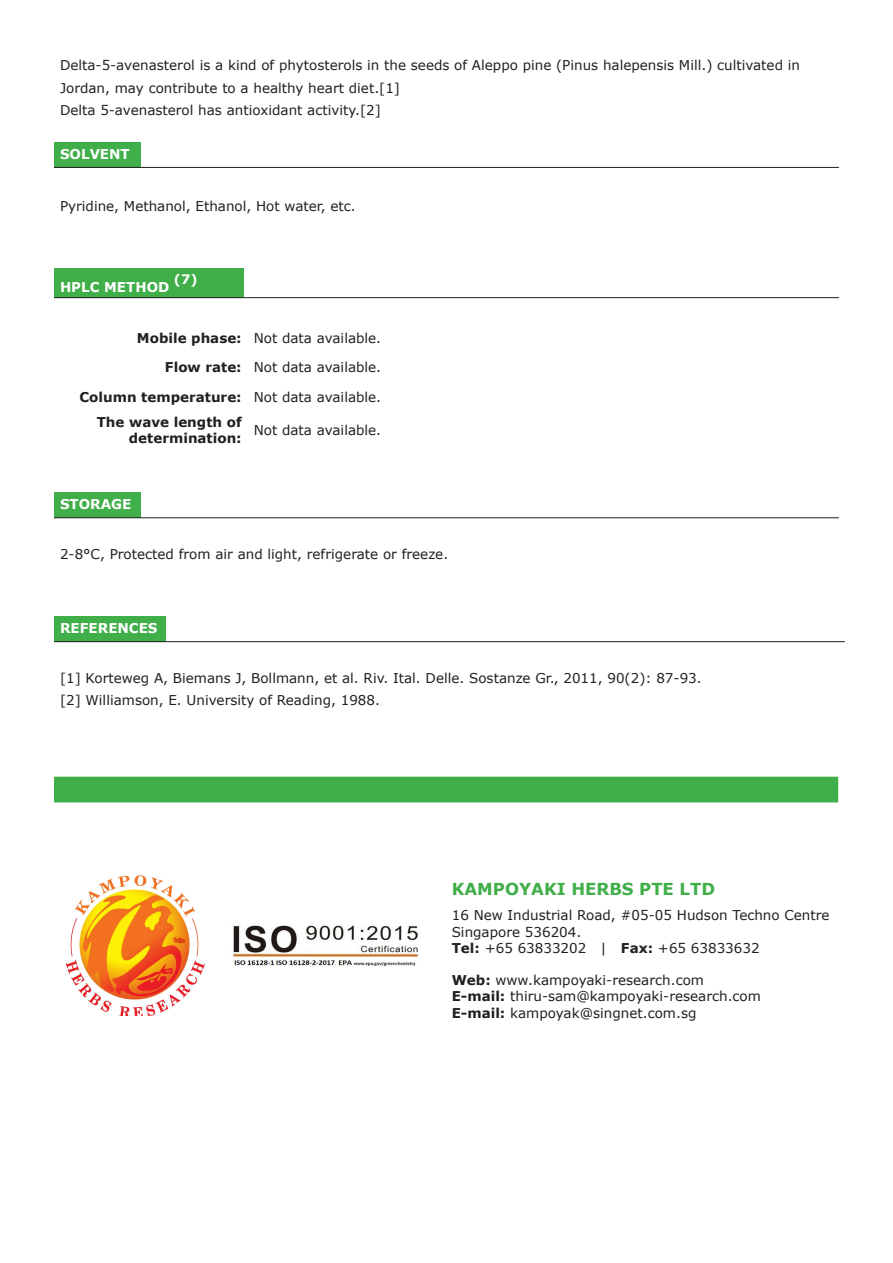
<style>
.page{position:relative;width:893px;height:1263px;background:#fff}
.page>*{position:absolute;margin:0;border:0;box-sizing:border-box;transform-origin:0 0}
.t1{font:700 16.5px "Verdana";color:#40ae49}
.t2{font:13.5px/22.2px "Verdana";color:#231f20}
.t3{font:700 13.5px/16.2px "Verdana";color:#231f20;text-align:right}
.t4{font:700 13.5px "Verdana";color:#fff}
.t5{font:700 13.05px "Verdana";color:#fff}
.s1{font-weight:700}
</style>
<div class="page">
<div style="left:54px;top:142px;width:86px;height:25px;background:#40ae49"></div>
<hr style="left:54px;top:167px;width:86px;height:1px;background:#231f20">
<hr style="left:140px;top:167px;width:699px;height:1px;background:#231f20">
<div style="left:54px;top:268px;width:189px;height:30px;background:#40ae49"></div>
<hr style="left:54px;top:297px;width:189px;height:1px;background:#231f20">
<hr style="left:248px;top:297px;width:591px;height:1px;background:#231f20">
<div style="left:54px;top:493px;width:86px;height:25px;background:#40ae49"></div>
<hr style="left:54px;top:517px;width:86px;height:1px;background:#231f20">
<hr style="left:140px;top:517px;width:699px;height:1px;background:#231f20">
<div style="left:54px;top:616px;width:112px;height:26px;background:#40ae49"></div>
<hr style="left:54px;top:641px;width:112px;height:1px;background:#231f20">
<hr style="left:166px;top:641px;width:679px;height:1px;background:#231f20">
<div style="left:54px;top:777px;width:784px;height:25px;background:#40ae49"></div>
<img style="left:65px;top:875px;width:140px;height:140px">
<img style="left:232px;top:925px;width:187px;height:41px">
<p class="t2" style="left:60px;top:55px;width:741px">Delta-5-avenasterol is a kind of phytosterols in the seeds of Aleppo pine (Pinus halepensis Mill.) cultivated in<br>Jordan, may contribute to a healthy heart diet.[1]</p>
<p class="t2" style="left:60px;top:99px;width:322px">Delta 5-avenasterol has antioxidant activity.[2]</p>
<p class="t4" style="left:60px;top:145px;width:71px">SOLVENT</p>
<p class="t2" style="left:60px;top:195px;width:297px">Pyridine, Methanol, Ethanol, Hot water, etc.</p>
<p class="t4" style="left:60px;top:278px;width:111px">HPLC METHOD</p>
<p class="t5" style="left:174px;top:271px;width:25px">(7)</p>
<p class="t3" style="left:137px;top:330px;width:106px">Mobile phase:</p>
<p class="t2" style="left:254px;top:327px;width:129px">Not data available.</p>
<p class="t3" style="left:165px;top:360px;width:78px">Flow rate:</p>
<p class="t2" style="left:254px;top:357px;width:129px">Not data available.</p>
<p class="t3" style="left:80px;top:389px;width:164px">Column temperature:</p>
<p class="t2" style="left:254px;top:386px;width:129px">Not data available.</p>
<p class="t3" style="left:97px;top:414px;width:146px">The wave length of determination:</p>
<p class="t2" style="left:254px;top:420px;width:129px">Not data available.</p>
<p class="t4" style="left:60px;top:495px;width:73px">STORAGE</p>
<p class="t2" style="left:60px;top:543px;width:390px">2-8°C, Protected from air and light, refrigerate or freeze.</p>
<p class="t4" style="left:60px;top:619px;width:99px">REFERENCES</p>
<p class="t2" style="left:60px;top:667px;width:643px">[1] Korteweg A, Biemans J, Bollmann, et al. Riv. Ital. Delle. Sostanze Gr., 2011, 90(2): 87-93.</p>
<p class="t2" style="left:60px;top:689px;width:322px">[2] Williamson, E. University of Reading, 1988.</p>
<p class="t1" style="left:452px;top:878px;width:265px">KAMPOYAKI HERBS PTE LTD</p>
<p class="t2" style="left:452px;top:904px;width:379px">16 New Industrial Road, #05-05 Hudson Techno Centre</p>
<p class="t2" style="left:452px;top:921px;width:131px">Singapore 536204.</p>
<p class="t2" style="left:452px;top:937px;width:309px"><span class="s1">Tel:</span> +65 63833202 | <span class="s1">Fax:</span> +65 63833632</p>
<p class="t2" style="left:452px;top:969px;width:254px"><span class="s1">Web:</span> www.kampoyaki-research.com</p>
<p class="t2" style="left:452px;top:985px;width:311px"><span class="s1">E-mail:</span> thiru-sam@kampoyaki-research.com</p>
<p class="t2" style="left:452px;top:1002px;width:246px"><span class="s1">E-mail:</span> kampoyak@singnet.com.sg</p>
</div>
